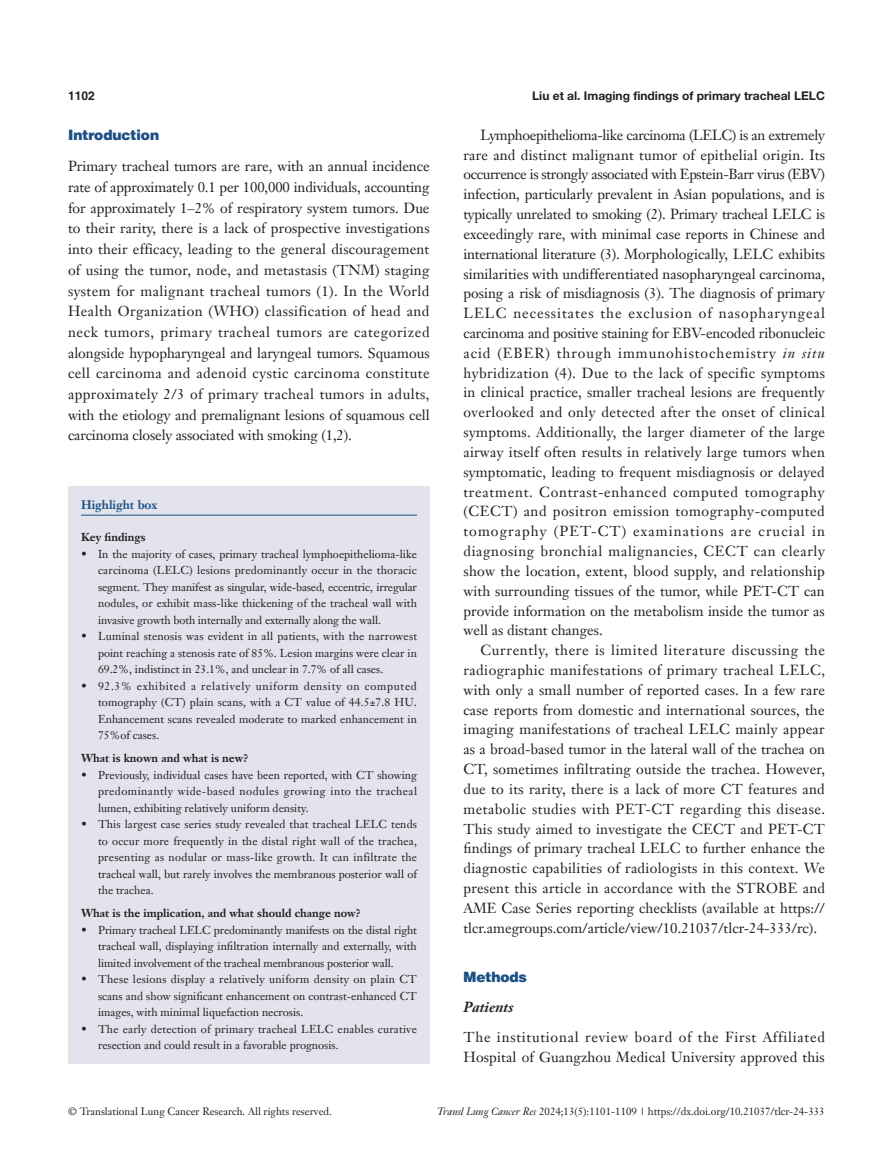
<style>
.page{position:relative;width:893px;height:1170px;background:#fff}
.page>*{position:absolute;margin:0;border:0;box-sizing:border-box;transform-origin:0 0}
.t1{font:14.25px/19.8px "Janson Text LT";color:#231f20;text-align:justify}
._1ji-zhengti{font:900 14.25px "Helvetica";color:#1c5085}
._2ji-6_5{font:italic 700 14.25px "Janson Text LT";color:#231f20}
._1ji-6_5{font:900 14.25px "Helvetica";color:#1c5085}
.t2{font:700 12px "Helvetica Neue LT Pro";color:#231f20}
.Cite{font:700 12px "Janson Text LT";color:#1c5085}
.t3{font:700 12px "Helvetica";color:#231f20}
.box-zhengwen{font:11.25px/16.5px "Janson Text LT";color:#231f20;text-align:justify}
.box-biaoti-1_5mm{font:700 11.25px "Janson Text LT";color:#231f20}
.box-biaoti{font:700 11.25px "Janson Text LT";color:#231f20}
.t4{font:10.5px "Janson Text LT";color:#231f20}
.s1{font-style:italic}
</style>
<div class="page">
<div style="left:68px;top:485px;width:362px;height:578px;background:#e2e3ec"></div>
<hr style="left:81px;top:514px;width:336px;height:1px;background:#1c5085">
<p class="t3" style="left:68px;top:88px;width:28px">1102</p>
<p class="t2" style="left:532px;top:88px;width:294px">Liu et al. Imaging findings of primary tracheal LELC</p>
<p class="_1ji-zhengti" style="left:68px;top:126px;width:93px">Introduction</p>
<p class="t1" style="left:68px;top:156px;width:363px;line-height:20.7px">Primary tracheal tumors are rare, with an annual incidence rate of approximately 0.1 per 100,000 individuals, accounting for approximately 1–2% of respiratory system tumors. Due to their rarity, there is a lack of prospective investigations into their efficacy, leading to the general discouragement of using the tumor, node, and metastasis (TNM) staging system for malignant tracheal tumors (1). In the World Health Organization (WHO) classification of head and neck tumors, primary tracheal tumors are categorized alongside hypopharyngeal and laryngeal tumors. Squamous cell carcinoma and adenoid cystic carcinoma constitute approximately 2/3 of primary tracheal tumors in adults, with the etiology and premalignant lesions of squamous cell carcinoma closely associated with smoking (1,2).</p>
<p class="Cite" style="left:81px;top:497px;width:78px">Highlight box</p>
<p class="box-biaoti" style="left:81px;top:530px;width:66px">Key findings</p>
<p class="box-zhengwen" style="left:98px;top:545px;width:320px;text-indent:-17px">• In the majority of cases, primary tracheal lymphoepithelioma-like carcinoma (LELC) lesions predominantly occur in the thoracic segment. They manifest as singular, wide-based, eccentric, irregular nodules, or exhibit mass-like thickening of the tracheal wall with invasive growth both internally and externally along the wall.</p>
<p class="box-zhengwen" style="left:98px;top:628px;width:321px;text-indent:-17px">• Luminal stenosis was evident in all patients, with the narrowest point reaching a stenosis rate of 85%. Lesion margins were clear in 69.2%, indistinct in 23.1%, and unclear in 7.7% of all cases.</p>
<p class="box-zhengwen" style="left:98px;top:677px;width:320px;text-indent:-17px">• 92.3% exhibited a relatively uniform density on computed tomography (CT) plain scans, with a CT value of 44.5±7.8 HU.<br>Enhancement scans revealed moderate to marked enhancement in 75%of cases.</p>
<p class="box-biaoti-1_5mm" style="left:81px;top:751px;width:169px">What is known and what is new?</p>
<p class="box-zhengwen" style="left:98px;top:766px;width:321px;text-indent:-17px">• Previously, individual cases have been reported, with CT showing predominantly wide-based nodules growing into the tracheal lumen, exhibiting relatively uniform density.</p>
<p class="box-zhengwen" style="left:98px;top:816px;width:320px;text-indent:-17px">• This largest case series study revealed that tracheal LELC tends to occur more frequently in the distal right wall of the trachea, presenting as nodular or mass-like growth. It can infiltrate the tracheal wall, but rarely involves the membranous posterior wall of the trachea.</p>
<p class="box-biaoti-1_5mm" style="left:81px;top:905px;width:281px">What is the implication, and what should change now?</p>
<p class="box-zhengwen" style="left:98px;top:921px;width:320px;text-indent:-17px">• Primary tracheal LELC predominantly manifests on the distal right tracheal wall, displaying infiltration internally and externally, with limited involvement of the tracheal membranous posterior wall.</p>
<p class="box-zhengwen" style="left:98px;top:970px;width:320px;text-indent:-17px">• These lesions display a relatively uniform density on plain CT scans and show significant enhancement on contrast-enhanced CT images, with minimal liquefaction necrosis.</p>
<p class="box-zhengwen" style="left:98px;top:1020px;width:320px;text-indent:-17px">• The early detection of primary tracheal LELC enables curative resection and could result in a favorable prognosis.</p>
<p class="t1" style="left:463px;top:125px;width:363px;text-indent:17px">Lymphoepithelioma-like carcinoma (LELC) is an extremely rare and distinct malignant tumor of epithelial origin. Its occurrence is strongly associated with Epstein-Barr virus (EBV) infection, particularly prevalent in Asian populations, and is typically unrelated to smoking (2). Primary tracheal LELC is exceedingly rare, with minimal case reports in Chinese and international literature (3). Morphologically, LELC exhibits similarities with undifferentiated nasopharyngeal carcinoma, posing a risk of misdiagnosis (3). The diagnosis of primary LELC necessitates the exclusion of nasopharyngeal carcinoma and positive staining for EBV-encoded ribonucleic acid (EBER) through immunohistochemistry <span class="s1">in situ </span>hybridization (4). Due to the lack of specific symptoms in clinical practice, smaller tracheal lesions are frequently overlooked and only detected after the onset of clinical symptoms. Additionally, the larger diameter of the large airway itself often results in relatively large tumors when symptomatic, leading to frequent misdiagnosis or delayed treatment. Contrast-enhanced computed tomography (CECT) and positron emission tomography-computed tomography (PET-CT) examinations are crucial in diagnosing bronchial malignancies, CECT can clearly show the location, extent, blood supply, and relationship with surrounding tissues of the tumor, while PET-CT can provide information on the metabolism inside the tumor as well as distant changes.</p>
<p class="t1" style="left:463px;top:640px;width:363px;text-indent:17px">Currently, there is limited literature discussing the radiographic manifestations of primary tracheal LELC, with only a small number of reported cases. In a few rare case reports from domestic and international sources, the imaging manifestations of tracheal LELC mainly appear as a broad-based tumor in the lateral wall of the trachea on CT, sometimes infiltrating outside the trachea. However, due to its rarity, there is a lack of more CT features and metabolic studies with PET-CT regarding this disease.<br>This study aimed to investigate the CECT and PET-CT findings of primary tracheal LELC to further enhance the diagnostic capabilities of radiologists in this context. We present this article in accordance with the STROBE and AME Case Series reporting checklists (available at https:// tlcr.amegroups.com/article/view/10.21037/tlcr-24-333/rc).</p>
<p class="_1ji-6_5" style="left:463px;top:967px;width:65px">Methods</p>
<p class="_2ji-6_5" style="left:463px;top:997px;width:51px">Patients</p>
<p class="t1" style="left:463px;top:1026px;width:363px">The institutional review board of the First Affiliated<br>Hospital of Guangzhou Medical University approved this</p>
<p class="t4" style="left:68px;top:1104px;width:265px">© Translational Lung Cancer Research. All rights reserved.</p>
<p class="t4" style="left:437px;top:1104px;width:389px"><span class="s1">Transl Lung Cancer Res</span> 2024;13(5):1101-1109 | https://dx.doi.org/10.21037/tlcr-24-333</p>
</div>
